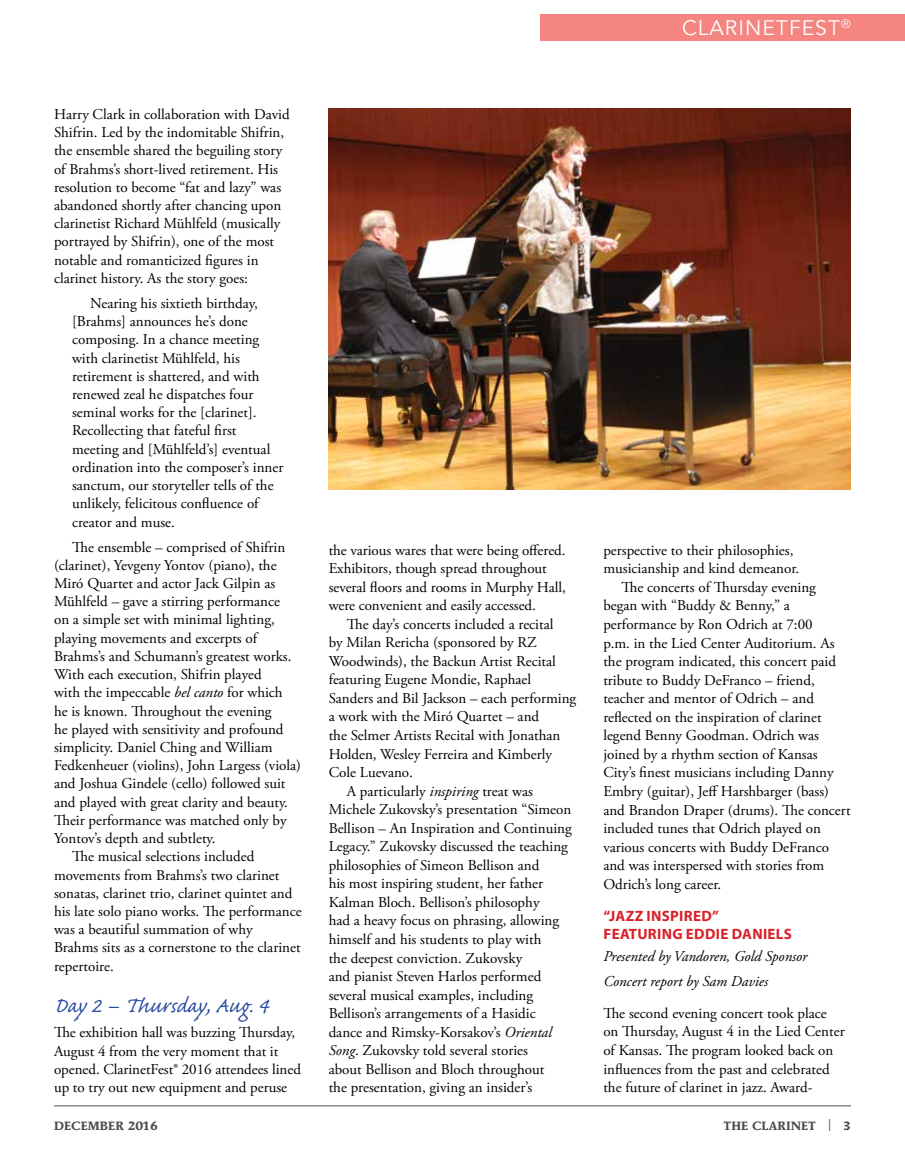
<style>
.page{position:relative;width:905px;height:1161px;background:#fff}
.page>*{position:absolute;margin:0;border:0;box-sizing:border-box;transform-origin:0 0}
.t1{font:27px "Caflisch Script Pro";color:#284ba0}
.t2{font:21px "Avenir";letter-spacing:.05em;color:#fff}
.t3{font:15px/18.3px "Adobe Garamond Pro";color:#000}
.t4{font:italic 15px/24.9px "Adobe Garamond Pro";color:#000}
.t5{font:700 15px/18.6px "Myriad Pro";letter-spacing:.02em;color:#da2128}
.t6{font:700 12px "AT Mendoza Roman";color:#4d4d4f}
.s1{font-style:italic}
</style>
<div class="page">
<hr style="left:54px;top:1106px;width:796px;height:1px;background:#4d4d4f">
<div style="left:540px;top:14px;width:364px;height:27px;background:#f48580"></div>
<img style="left:328px;top:108px;width:522px;height:382px">
<h2 class="t2" style="left:682px;top:15px;width:170px">CLARINETFEST<sup>®</sup></h2>
<p class="t3" style="left:54px;top:106px;width:237px">Harry Clark in collaboration with David Shifrin. Led by the indomitable Shifrin, the ensemble shared the beguiling story of Brahms’s short-lived retirement. His resolution to become “fat and lazy” was abandoned shortly after chancing upon clarinetist Richard Mühlfeld (musically portrayed by Shifrin), one of the most notable and romanticized figures in clarinet history. As the story goes:</p>
<p class="t3" style="left:72px;top:295px;width:213px;text-indent:18px">Nearing his sixtieth birthday, [Brahms] announces he’s done composing. In a chance meeting with clarinetist Mühlfeld, his retirement is shattered, and with renewed zeal he dispatches four seminal works for the [clarinet].<br>Recollecting that fateful first meeting and [Mühlfeld’s] eventual ordination into the composer’s inner sanctum, our storyteller tells of the unlikely, felicitous confluence of creator and muse.</p>
<p class="t3" style="left:72px;top:538px;width:215px">The ensemble – comprised of Shifrin</p>
<p class="t3" style="left:54px;top:556px;width:224px">(clarinet), Yevgeny Yontov (piano), the</p>
<p class="t3" style="left:54px;top:575px;width:223px">Miró Quartet and actor Jack Gilpin as</p>
<p class="t3" style="left:54px;top:593px;width:227px">Mühlfeld – gave a stirring performance</p>
<p class="t3" style="left:54px;top:611px;width:222px">on a simple set with minimal lighting,</p>
<p class="t3" style="left:54px;top:629px;width:205px">playing movements and excerpts of</p>
<p class="t3" style="left:54px;top:648px;width:239px">Brahms’s and Schumann’s greatest works.</p>
<p class="t3" style="left:54px;top:666px;width:209px">With each execution, Shifrin played</p>
<p class="t3" style="left:54px;top:684px;width:230px">with the impeccable <span class="s1">bel canto</span> for which</p>
<p class="t3" style="left:54px;top:702px;width:219px">he is known. Throughout the evening</p>
<p class="t3" style="left:54px;top:720px;width:231px">he played with sensitivity and profound</p>
<p class="t3" style="left:54px;top:739px;width:220px">simplicity. Daniel Ching and William</p>
<p class="t3" style="left:54px;top:757px;width:248px">Fedkenheuer (violins), John Largess (viola)</p>
<p class="t3" style="left:54px;top:775px;width:233px">and Joshua Gindele (cello) followed suit</p>
<p class="t3" style="left:54px;top:793px;width:235px">and played with great clarity and beauty.</p>
<p class="t3" style="left:54px;top:812px;width:234px">Their performance was matched only by</p>
<p class="t3" style="left:54px;top:830px;width:163px">Yontov’s depth and subtlety.</p>
<p class="t3" style="left:72px;top:848px;width:184px">The musical selections included</p>
<p class="t3" style="left:54px;top:866px;width:227px">movements from Brahms’s two clarinet</p>
<p class="t3" style="left:54px;top:884px;width:240px">sonatas, clarinet trio, clarinet quintet and</p>
<p class="t3" style="left:54px;top:903px;width:249px">his late solo piano works. The performance</p>
<p class="t3" style="left:54px;top:921px;width:200px">was a beautiful summation of why</p>
<p class="t3" style="left:54px;top:939px;width:248px">Brahms sits as a cornerstone to the clarinet</p>
<p class="t3" style="left:54px;top:957px;width:61px">repertoire.</p>
<h1 class="t1" style="left:54px;top:992px;width:216px">Day 2 – Thursday, Aug. 4</h1>
<p class="t3" style="left:54px;top:1024px;width:248px">The exhibition hall was buzzing Thursday, August 4 from the very moment that it opened. ClarinetFest® 2016 attendees lined up to try out new equipment and peruse</p>
<p class="t3" style="left:328px;top:541px;width:239px">the various wares that were being offered.<br>Exhibitors, though spread throughout several floors and rooms in Murphy Hall, were convenient and easily accessed.</p>
<p class="t3" style="left:347px;top:615px;width:208px">The day’s concerts included a recital</p>
<p class="t3" style="left:328px;top:634px;width:210px">by Milan Rericha (sponsored by RZ</p>
<p class="t3" style="left:328px;top:653px;width:229px">Woodwinds), the Backun Artist Recital</p>
<p class="t3" style="left:328px;top:671px;width:204px">featuring Eugene Mondie, Raphael</p>
<p class="t3" style="left:328px;top:690px;width:249px">Sanders and Bil Jackson – each performing</p>
<p class="t3" style="left:328px;top:708px;width:212px">a work with the Miró Quartet – and</p>
<p class="t3" style="left:328px;top:727px;width:233px">the Selmer Artists Recital with Jonathan</p>
<p class="t3" style="left:328px;top:745px;width:225px">Holden, Wesley Ferreira and Kimberly</p>
<p class="t3" style="left:328px;top:764px;width:86px">Cole Luevano.</p>
<p class="t3" style="left:347px;top:782px;width:188px">A particularly <span class="s1">inspiring</span> treat was</p>
<p class="t3" style="left:328px;top:801px;width:244px">Michele Zukovsky’s presentation “Simeon</p>
<p class="t3" style="left:328px;top:819px;width:245px">Bellison – An Inspiration and Continuing</p>
<p class="t3" style="left:328px;top:838px;width:241px">Legacy.” Zukovsky discussed the teaching</p>
<p class="t3" style="left:328px;top:856px;width:212px">philosophies of Simeon Bellison and</p>
<p class="t3" style="left:328px;top:875px;width:216px">his most inspiring student, her father</p>
<p class="t3" style="left:328px;top:894px;width:212px">Kalman Bloch. Bellison’s philosophy</p>
<p class="t3" style="left:328px;top:912px;width:232px">had a heavy focus on phrasing, allowing</p>
<p class="t3" style="left:328px;top:931px;width:214px">himself and his students to play with</p>
<p class="t3" style="left:328px;top:949px;width:195px">the deepest conviction. Zukovsky</p>
<p class="t3" style="left:328px;top:968px;width:214px">and pianist Steven Harlos performed</p>
<p class="t3" style="left:328px;top:986px;width:206px">several musical examples, including</p>
<p class="t3" style="left:328px;top:1005px;width:208px">Bellison’s arrangements of a Hasidic</p>
<p class="t3" style="left:328px;top:1023px;width:225px">dance and Rimsky-Korsakov’s <span class="s1">Oriental</span></p>
<p class="t3" style="left:328px;top:1042px;width:201px"><span class="s1">Song</span>. Zukovsky told several stories</p>
<p class="t3" style="left:328px;top:1060px;width:217px">about Bellison and Bloch throughout</p>
<p class="t3" style="left:328px;top:1079px;width:205px">the presentation, giving an insider’s</p>
<p class="t3" style="left:603px;top:541px;width:191px">perspective to their philosophies,</p>
<p class="t3" style="left:603px;top:560px;width:197px">musicianship and kind demeanor.</p>
<p class="t3" style="left:621px;top:579px;width:196px">The concerts of Thursday evening</p>
<p class="t3" style="left:603px;top:597px;width:188px">began with “Buddy &amp; Benny,” a</p>
<p class="t3" style="left:603px;top:616px;width:211px">performance by Ron Odrich at 7:00</p>
<p class="t3" style="left:603px;top:634px;width:233px">p.m. in the Lied Center Auditorium. As</p>
<p class="t3" style="left:603px;top:653px;width:234px">the program indicated, this concert paid</p>
<p class="t3" style="left:603px;top:671px;width:213px">tribute to Buddy DeFranco – friend,</p>
<p class="t3" style="left:603px;top:690px;width:212px">teacher and mentor of Odrich – and</p>
<p class="t3" style="left:603px;top:708px;width:220px">reflected on the inspiration of clarinet</p>
<p class="t3" style="left:603px;top:727px;width:217px">legend Benny Goodman. Odrich was</p>
<p class="t3" style="left:603px;top:746px;width:216px">joined by a rhythm section of Kansas</p>
<p class="t3" style="left:603px;top:764px;width:232px">City’s finest musicians including Danny</p>
<p class="t3" style="left:603px;top:783px;width:227px">Embry (guitar), Jeff Harshbarger (bass)</p>
<p class="t3" style="left:603px;top:801px;width:249px">and Brandon Draper (drums). The concert</p>
<p class="t3" style="left:603px;top:820px;width:219px">included tunes that Odrich played on</p>
<p class="t3" style="left:603px;top:838px;width:227px">various concerts with Buddy DeFranco</p>
<p class="t3" style="left:603px;top:857px;width:222px">and was interspersed with stories from</p>
<p class="t3" style="left:603px;top:875px;width:119px">Odrich’s long career.</p>
<p class="t5" style="left:603px;top:906px;width:190px">“JAZZ INSPIRED”<br>FEATURING EDDIE DANIELS</p>
<p class="t4" style="left:603px;top:944px;width:205px">Presented by Vandoren, Gold Sponsor<br>Concert report by Sam Davies</p>
<p class="t3" style="left:603px;top:1004px;width:243px">The second evening concert took place on Thursday, August 4 in the Lied Center of Kansas. The program looked back on influences from the past and celebrated the future of clarinet in jazz. Award-</p>
<p class="t6" style="left:54px;top:1118px;width:105px">DECEMBER 2016</p>
<p class="t6" style="left:723px;top:1118px;width:129px">THE CLARINET <sup>|</sup> 3</p>
</div>
